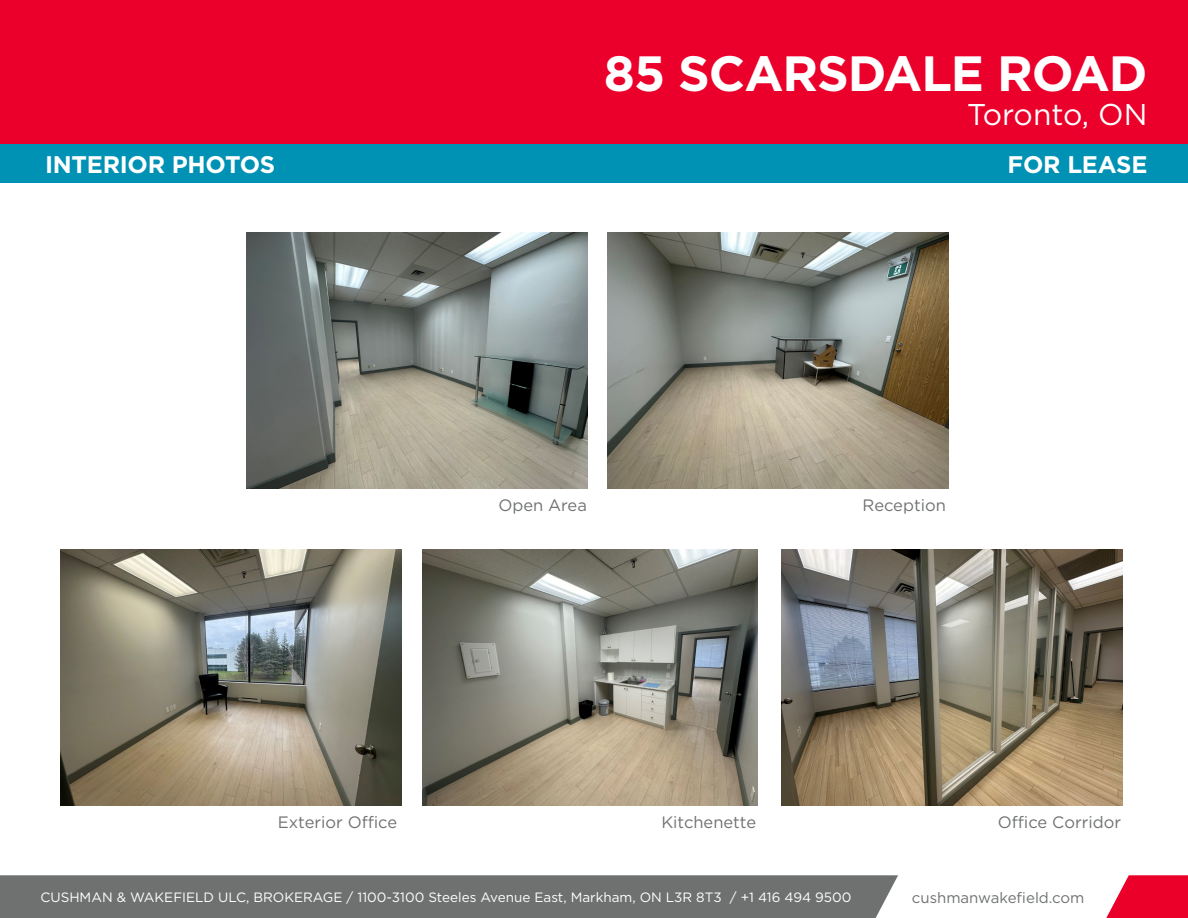
<style>
.page{position:relative;width:1188px;height:918px;background:#fff}
.page>*{position:absolute;margin:0;border:0;box-sizing:border-box;transform-origin:0 0}
.t1{font:700 49.5px "Gotham";letter-spacing:-.02em;color:#fff}
.t2{font:30px "Gotham";color:#fff}
.t3{font:700 24px "Gotham";letter-spacing:-.01em;color:#fff}
.t4{font:16.5px "Gotham";color:#707272}
.t5{font:15px "Gotham";color:#707272}
.t6{font:13.5px "Gotham";color:#fff}
</style>
<div class="page">
<div style="left:0;top:0;width:1188px;height:171px;background:#ea002a"></div>
<div style="left:0;top:144px;width:1188px;height:39px;background:#0092b4"></div>
<div style="left:0;top:875px;width:898px;height:43px;background:#6f7171"></div>
<svg style="left:1106px;top:875px;width:82px;height:43px;background:#ed2548"></svg>
<img style="left:60px;top:549px;width:342px;height:256px">
<img style="left:422px;top:549px;width:336px;height:256px">
<img style="left:781px;top:549px;width:342px;height:256px">
<img style="left:246px;top:232px;width:341px;height:256px">
<img style="left:608px;top:232px;width:340px;height:256px">
<h3 class="t3" style="left:45px;top:149px;width:232px">INTERIOR PHOTOS</h3>
<h1 class="t1" style="left:604px;top:40px;width:545px">85 SCARSDALE ROAD</h1>
<h2 class="t2" style="left:967px;top:96px;width:182px">Toronto, ON</h2>
<h3 class="t3" style="left:1008px;top:149px;width:141px">FOR LEASE</h3>
<p class="t4" style="left:498px;top:494px;width:90px">Open Area</p>
<p class="t4" style="left:863px;top:494px;width:85px">Reception</p>
<p class="t4" style="left:278px;top:812px;width:121px">Exterior Office</p>
<p class="t4" style="left:661px;top:812px;width:96px">Kitchenette</p>
<p class="t4" style="left:998px;top:812px;width:125px">Office Corridor</p>
<p class="t6" style="left:40px;top:888px;width:812px">CUSHMAN &amp; WAKEFIELD ULC, BROKERAGE / 1100-3100 Steeles Avenue East, Markham, ON L3R 8T3 / +1 416 494 9500</p>
<p class="t5" style="left:912px;top:888px;width:174px">cushmanwakefield.com</p>
</div>
